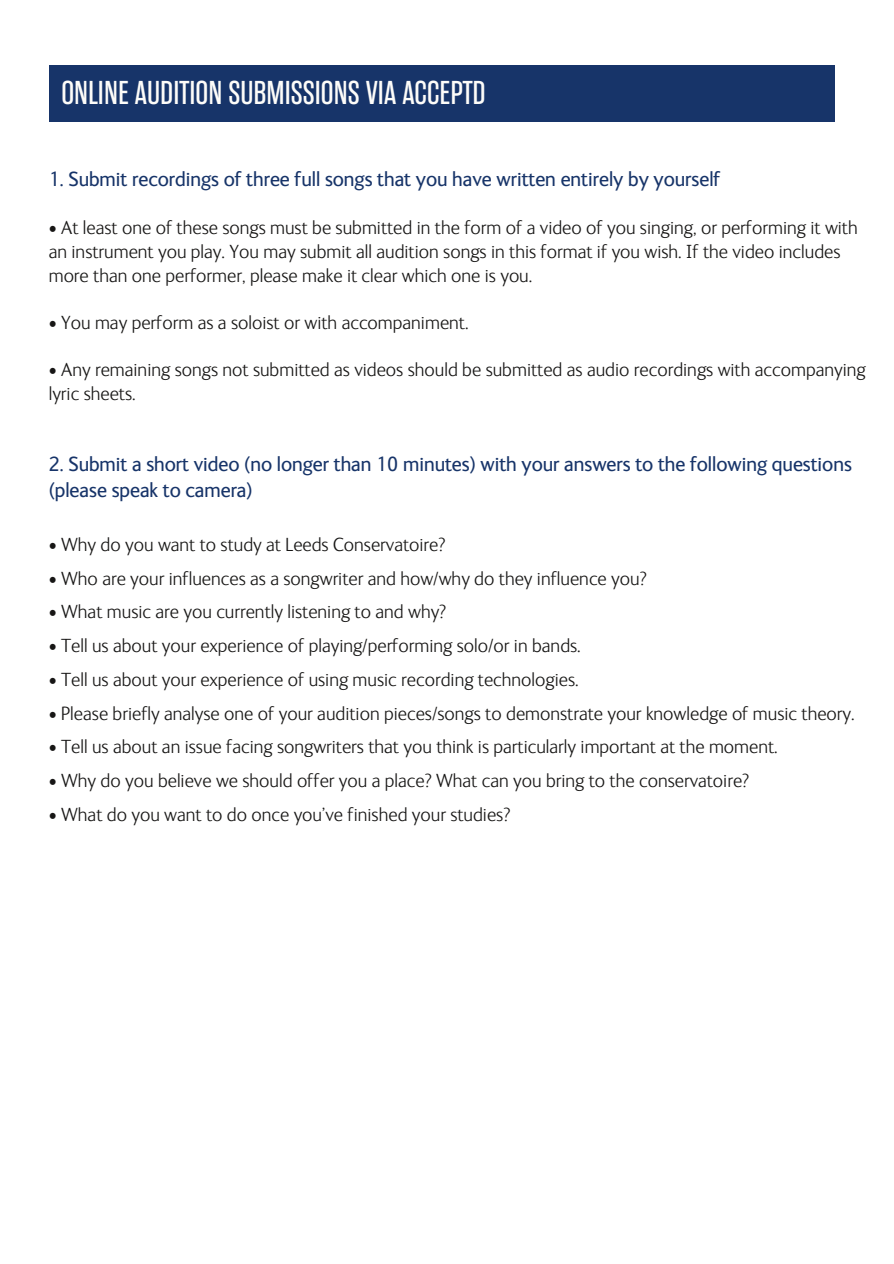
<style>
.page{position:relative;width:894px;height:1264px;background:#fff}
.page>*{position:absolute;margin:0;border:0;box-sizing:border-box;transform-origin:0 0}
.t1{font:33px "Rama Gothic E";color:#fdfcf9}
.t2{font:21px/25.8px "FS Ingrid";color:#173469}
.t3{font:300 19.5px/23.7px "FS Ingrid";color:#171615}
</style>
<div class="page">
<div style="left:49px;top:65px;width:785px;height:57px;background:#173469"></div>
<p class="t1" style="left:61px;top:73px;width:426px">ONLINE AUDITION SUBMISSIONS VIA ACCEPTD</p>
<p class="t2" style="left:49px;top:167px;width:673px">1. Submit recordings of three full songs that you have written entirely by yourself</p>
<h1 class="t3" style="left:49px;top:216px;width:810px">• At least one of these songs must be submitted in the form of a video of you singing, or performing it with an instrument you play. You may submit all audition songs in this format if you wish. If the video includes more than one performer, please make it clear which one is you.</h1>
<p class="t3" style="left:49px;top:311px;width:421px">• You may perform as a soloist or with accompaniment.</p>
<p class="t3" style="left:49px;top:358px;width:818px">• Any remaining songs not submitted as videos should be submitted as audio recordings with accompanying lyric sheets.</p>
<p class="t2" style="left:49px;top:451px;width:804px">2. Submit a short video (no longer than 10 minutes) with your answers to the following questions (please speak to camera)</p>
<p class="t3" style="left:49px;top:532px;width:398px">• Why do you want to study at Leeds Conservatoire?</p>
<p class="t3" style="left:49px;top:566px;width:599px">• Who are your influences as a songwriter and how/why do they influence you?</p>
<p class="t3" style="left:49px;top:600px;width:399px">• What music are you currently listening to and why?</p>
<p class="t3" style="left:49px;top:633px;width:533px">• Tell us about your experience of playing/performing solo/or in bands.</p>
<p class="t3" style="left:49px;top:667px;width:531px">• Tell us about your experience of using music recording technologies.</p>
<p class="t3" style="left:49px;top:701px;width:807px">• Please briefly analyse one of your audition pieces/songs to demonstrate your knowledge of music theory.</p>
<p class="t3" style="left:49px;top:735px;width:730px">• Tell us about an issue facing songwriters that you think is particularly important at the moment.</p>
<p class="t3" style="left:49px;top:768px;width:701px">• Why do you believe we should offer you a place? What can you bring to the conservatoire?</p>
<p class="t3" style="left:49px;top:802px;width:463px">• What do you want to do once you’ve finished your studies?</p>
</div>
